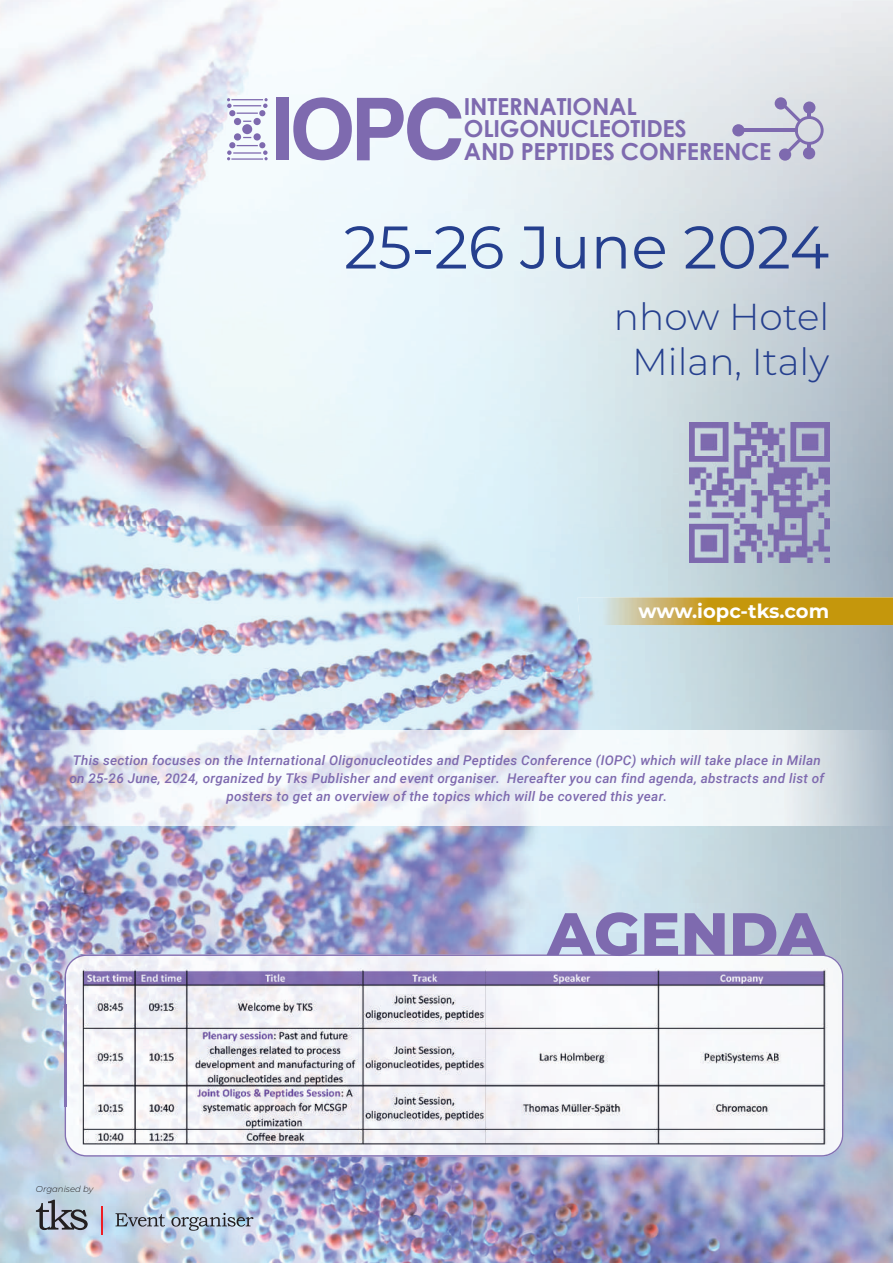
<style>
.page{position:relative;width:893px;height:1263px;background:#fff}
.page>*{position:absolute;margin:0;border:0;box-sizing:border-box;transform-origin:0 0}
.t1{font:60px "Montserrat";color:#253f8e}
.t2{font:800 60px "Montserrat";color:#7e6aaf}
.t3{font:300 37.5px/45px "Montserrat";color:#253f8e;text-align:center}
.t4{font:700 23.4px/22.6px "Century Gothic";letter-spacing:-.01em;color:#7e6aaf}
.t5{font:700 19.5px "Montserrat";color:#fff}
.t6{font:italic 500 13.35px/18px "Roboto";letter-spacing:.02em;color:#7e6aaf;text-align:center}
.t7{font:italic 300 8.55px "Montserrat";color:#231f20}
</style>
<div class="page">
<img style="left:0;top:1105px;width:893px;height:158px">
<img style="left:841px;top:826px;width:52px;height:279px">
<img style="left:578px;top:526px;width:315px;height:204px">
<img style="left:788px;top:0;width:105px;height:526px">
<img style="left:0;top:0;width:788px;height:473px">
<img style="left:0;top:473px;width:689px;height:53px">
<img style="left:0;top:526px;width:578px;height:204px">
<img style="left:210px;top:826px;width:316px;height:128px">
<img style="left:0;top:826px;width:210px;height:174px">
<img style="left:0;top:1000px;width:65px;height:105px">
<img style="left:577px;top:597px;width:316px;height:28px">
<div style="left:276px;top:98px;width:12px;height:62px;background:#7e6aaf"></div>
<svg style="left:293px;top:97px;width:168px;height:63px"></svg>
<div style="left:803px;top:101px;width:12px;height:13px;background:#7e6aaf;border-radius:50%"></div>
<div style="left:775px;top:97px;width:12px;height:13px;background:#7e6aaf;border-radius:50%"></div>
<div style="left:732px;top:124px;width:13px;height:12px;background:#7e6aaf;border-radius:50%"></div>
<div style="left:779px;top:148px;width:12px;height:13px;background:#7e6aaf;border-radius:50%"></div>
<div style="left:803px;top:147px;width:12px;height:12px;background:#7e6aaf;border-radius:50%"></div>
<div style="left:795px;top:116px;width:29px;height:29px;border:3px solid #7e6aaf;border-radius:50%"></div>
<svg style="left:808px;top:143px;width:3px;height:4px"></svg>
<svg style="left:783px;top:105px;width:28px;height:18px"></svg>
<hr style="left:741px;top:129px;width:56px;height:3px;background:#7e6aaf">
<svg style="left:786px;top:138px;width:16px;height:16px"></svg>
<div style="left:242px;top:124px;width:10px;height:10px;background:#7e6aaf;border-radius:50%"></div>
<div style="left:234px;top:118px;width:7px;height:7px;background:#7e6aaf;border-radius:50%"></div>
<div style="left:253px;top:133px;width:8px;height:8px;background:#7e6aaf;border-radius:50%"></div>
<div style="left:253px;top:118px;width:8px;height:7px;background:#7e6aaf;border-radius:50%"></div>
<div style="left:234px;top:133px;width:7px;height:8px;background:#7e6aaf;border-radius:50%"></div>
<svg style="left:227px;top:98px;width:41px;height:24px"></svg>
<svg style="left:227px;top:137px;width:41px;height:23px"></svg>
<svg style="left:36px;top:1200px;width:52px;height:30px"></svg>
<hr style="left:101px;top:1206px;width:2px;height:28px;background:#ee1d23">
<svg style="left:115px;top:1213px;width:50px;height:13px"></svg>
<svg style="left:171px;top:1213px;width:82px;height:18px"></svg>
<img style="left:66px;top:1005px;width:13px;height:101px">
<img style="left:79px;top:1005px;width:713px;height:101px">
<img style="left:792px;top:954px;width:51px;height:203px">
<img style="left:65px;top:1106px;width:727px;height:51px">
<img style="left:65px;top:954px;width:727px;height:51px">
<img style="left:65px;top:1004px;width:1px;height:102px">
<img style="left:689px;top:423px;width:140px;height:140px">
<img style="left:0;top:730px;width:893px;height:96px">
<h3 class="t4" style="left:464px;top:94px;width:309px">INTERNATIONAL<br>OLIGONUCLEOTIDES<br>AND PEPTIDES CONFERENCE</h3>
<h1 class="t1" style="left:344px;top:206px;width:487px">25-26 June 2024</h1>
<h2 class="t3" style="left:614px;top:293px;width:217px">nhow Hotel<br>Milan, Italy</h2>
<h3 class="t5" style="left:638px;top:596px;width:192px">www.iopc-tks.com</h3>
<p class="t6" style="left:69px;top:751px;width:756px">This section focuses on the International Oligonucleotides and Peptides Conference (IOPC) which will take place in Milan on 25-26 June, 2024, organized by Tks Publisher and event organiser. Hereafter you can find agenda, abstracts and list of posters to get an overview of the topics which will be covered this year.</p>
<p class="t7" style="left:36px;top:1183px;width:59px">Organised by</p>
<h1 class="t2" style="left:547px;top:890px;width:279px">AGENDA</h1>
</div>
